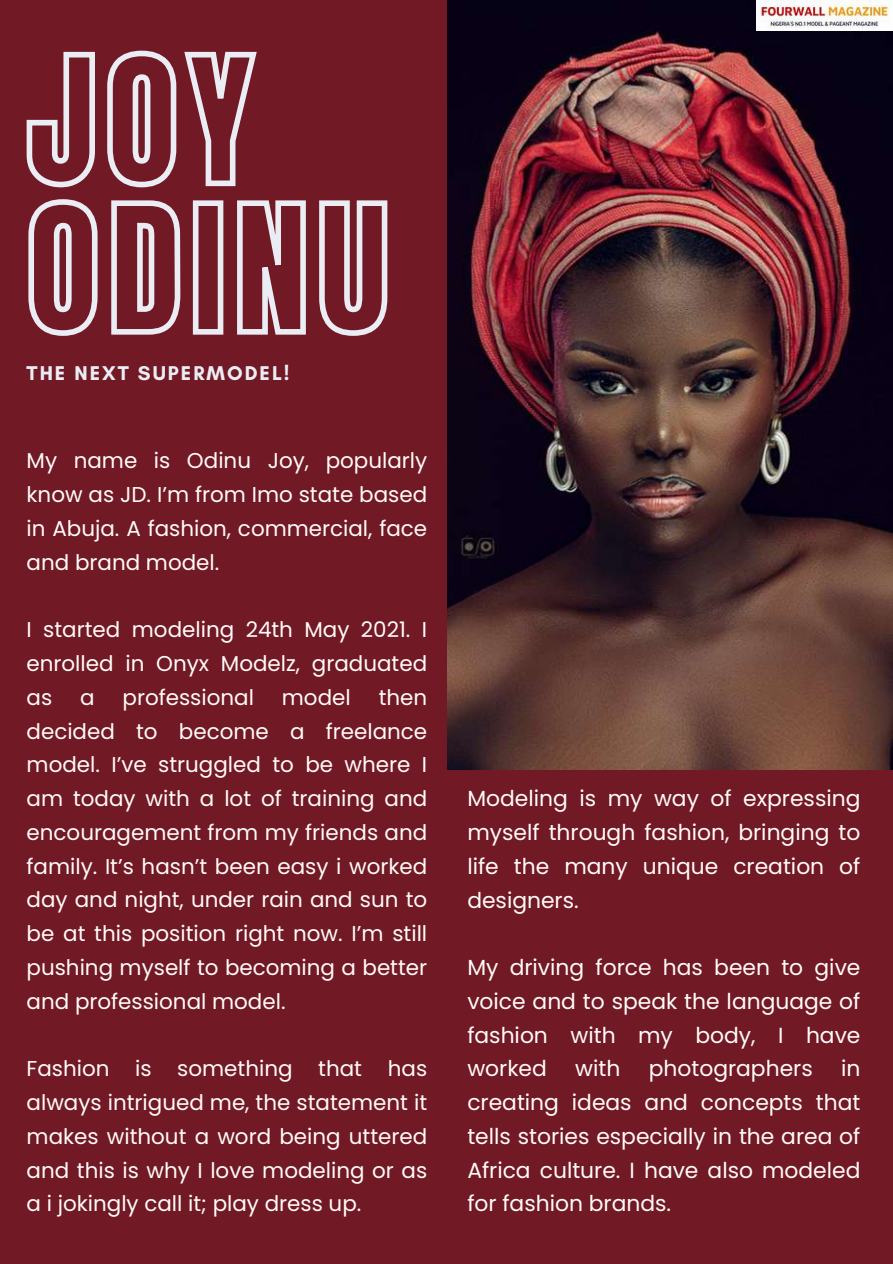
<style>
.page{position:relative;width:893px;height:1264px;background:#fff}
.page>*{position:absolute;margin:0;border:0;box-sizing:border-box;transform-origin:0 0}
.t1{font:21.75px/33.8px "Poppins";color:#fffbf8;text-align:justify}
.t2{font:21.45px/33.8px "Poppins";color:#fffbf8;text-align:justify}
.t3{font:700 20.25px "Glacial Indifference";letter-spacing:.1em;color:#ebedf4}
</style>
<div class="page">
<div style="left:446px;top:770px;width:446px;height:493px;background:#721926"></div>
<img style="left:446px;top:0;width:446px;height:770px">
<div style="left:0;top:0;width:446px;height:1263px;background:#721926"></div>
<svg style="left:26px;top:50px;width:231px;height:138px"></svg>
<svg style="left:28px;top:199px;width:360px;height:137px"></svg>
<img style="left:756px;top:0;width:136px;height:30px">
<p class="t3" style="left:27px;top:361px;width:264px">THE NEXT SUPERMODEL!</p>
<p class="t2" style="left:27px;top:444px;width:402px">My name is Odinu Joy, popularly know as JD. I’m from Imo state based in Abuja. A fashion, commercial, face and brand model.</p>
<p class="t2" style="left:27px;top:613px;width:402px">I started modeling 24th May 2021. I enrolled in Onyx Modelz, graduated as</p>
<p class="t2" style="left:80px;top:680px;width:16px">a</p>
<p class="t2" style="left:123px;top:680px;width:133px">professional</p>
<p class="t2" style="left:282px;top:680px;width:70px">model</p>
<p class="t2" style="left:27px;top:680px;width:402px;text-indent:352px">then decided to become a freelance model. I’ve struggled to be where I am today with a lot of training and encouragement from my friends and family. It’s hasn’t been easy i worked day and night, under rain and sun to be at this position right now. I’m still pushing myself to becoming a better and professional model.</p>
<p class="t2" style="left:27px;top:1051px;width:402px">Fashion is something that has always intrigued me, the statement it makes without a word being uttered and this is why I love modeling or as a i jokingly call it; play dress up.</p>
<p class="t1" style="left:467px;top:781px;width:394px">Modeling is my way of expressing myself through fashion, bringing to life the many unique creation of designers.</p>
<p class="t1" style="left:467px;top:950px;width:394px">My driving force has been to give voice and to speak the language of fashion with my body, I have worked</p>
<p class="t1" style="left:467px;top:1051px;width:394px;text-indent:374px">in creating ideas and concepts that tells stories especially in the area of Africa culture. I have also modeled for fashion brands.</p>
<p class="t1" style="left:575px;top:1051px;width:47px">with</p>
<p class="t1" style="left:648px;top:1051px;width:165px">photographers</p>
</div>
